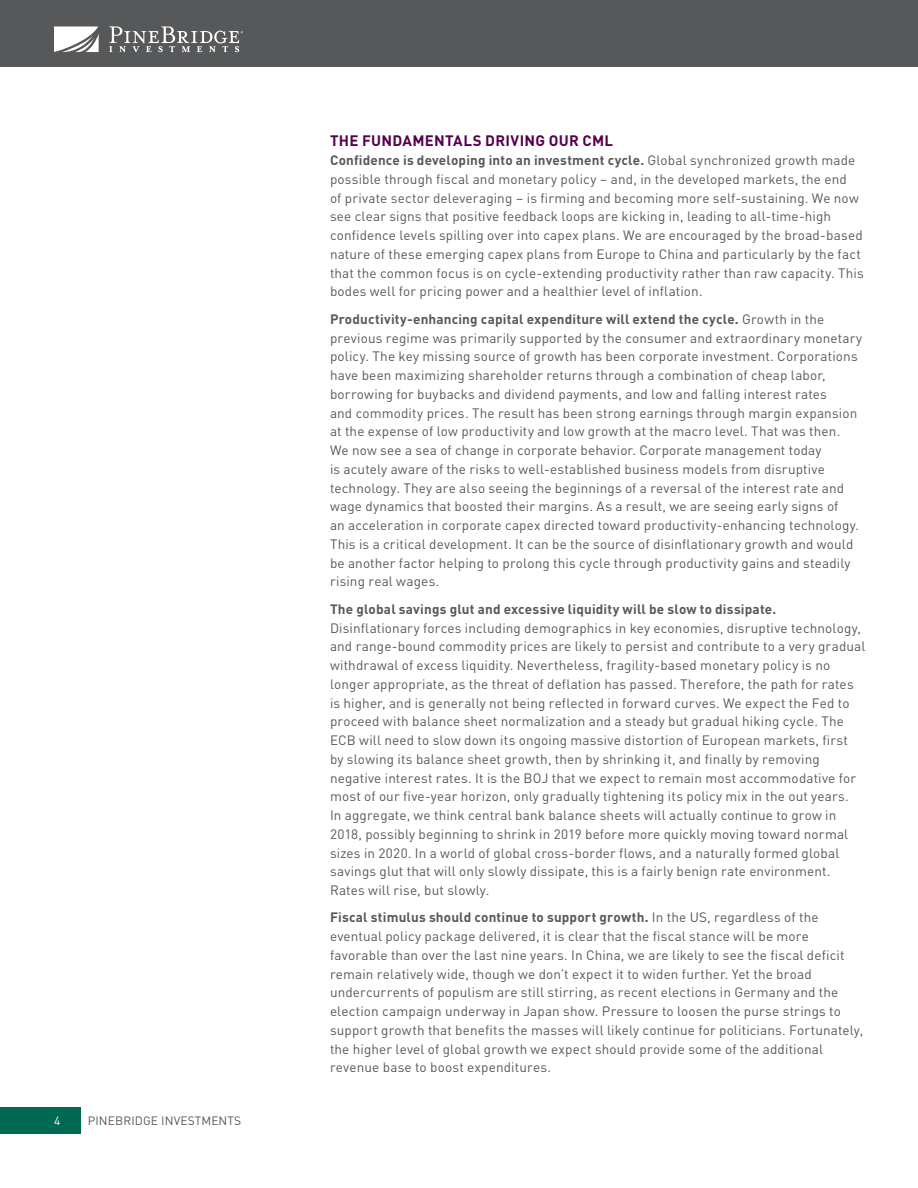
<style>
.page{position:relative;width:918px;height:1188px;background:#fff}
.page>*{position:absolute;margin:0;border:0;box-sizing:border-box;transform-origin:0 0}
.t1{font:700 15px "DINOT";letter-spacing:.015em;color:#56004e}
.t2{font:13.5px/18.8px "DINOT";letter-spacing:.01em;color:#57585a}
.t3{font:700 13.5px "DINOT";letter-spacing:.015em;color:#57585a}
.t4{font:12px "DINOT";letter-spacing:.01em;color:#57585a}
.t5{font:12px "DINOT";color:#fff}
.s1{font-weight:700}
</style>
<div class="page">
<div style="left:0;top:0;width:918px;height:67px;background:#57585a"></div>
<svg style="left:54px;top:27px;width:45px;height:25px"></svg>
<svg style="left:109px;top:26px;width:134px;height:26px"></svg>
<div style="left:0;top:1107px;width:81px;height:27px;background:#006951"></div>
<p class="t5" style="left:54px;top:1112px;width:8px">4</p>
<p class="t4" style="left:88px;top:1112px;width:155px">PINEBRIDGE INVESTMENTS</p>
<p class="t1" style="left:330px;top:129px;width:284px">THE FUNDAMENTALS DRIVING OUR CML</p>
<p class="t2" style="left:330px;top:150px;width:535px"><span class="s1">Confidence is developing into an investment cycle.</span> Global synchronized growth made possible through fiscal and monetary policy – and, in the developed markets, the end<br>of private sector deleveraging – is firming and becoming more self-sustaining. We now see clear signs that positive feedback loops are kicking in, leading to all-time-high confidence levels spilling over into capex plans. We are encouraged by the broad-based nature of these emerging capex plans from Europe to China and particularly by the fact that the common focus is on cycle-extending productivity rather than raw capacity. This bodes well for pricing power and a healthier level of inflation.</p>
<p class="t2" style="left:330px;top:308px;width:534px"><span class="s1">Productivity-enhancing capital expenditure will extend the cycle.</span> Growth in the previous regime was primarily supported by the consumer and extraordinary monetary policy. The key missing source of growth has been corporate investment. Corporations have been maximizing shareholder returns through a combination of cheap labor, borrowing for buybacks and dividend payments, and low and falling interest rates<br>and commodity prices. The result has been strong earnings through margin expansion at the expense of low productivity and low growth at the macro level. That was then.<br>We now see a sea of change in corporate behavior. Corporate management today<br>is acutely aware of the risks to well-established business models from disruptive technology. They are also seeing the beginnings of a reversal of the interest rate and wage dynamics that boosted their margins. As a result, we are seeing early signs of<br>an acceleration in corporate capex directed toward productivity-enhancing technology.<br>This is a critical development. It can be the source of disinflationary growth and would be another factor helping to prolong this cycle through productivity gains and steadily rising real wages.</p>
<p class="t3" style="left:330px;top:598px;width:448px">The global savings glut and excessive liquidity will be slow to dissipate.</p>
<p class="t2" style="left:330px;top:617px;width:537px">Disinflationary forces including demographics in key economies, disruptive technology, and range-bound commodity prices are likely to persist and contribute to a very gradual withdrawal of excess liquidity. Nevertheless, fragility-based monetary policy is no longer appropriate, as the threat of deflation has passed. Therefore, the path for rates is higher, and is generally not being reflected in forward curves. We expect the Fed to proceed with balance sheet normalization and a steady but gradual hiking cycle. The ECB will need to slow down its ongoing massive distortion of European markets, first<br>by slowing its balance sheet growth, then by shrinking it, and finally by removing negative interest rates. It is the BOJ that we expect to remain most accommodative for most of our five-year horizon, only gradually tightening its policy mix in the out years.<br>In aggregate, we think central bank balance sheets will actually continue to grow in 2018, possibly beginning to shrink in 2019 before more quickly moving toward normal sizes in 2020. In a world of global cross-border flows, and a naturally formed global savings glut that will only slowly dissipate, this is a fairly benign rate environment.<br>Rates will rise, but slowly.</p>
<p class="t2" style="left:330px;top:907px;width:535px"><span class="s1">Fiscal stimulus should continue to support growth.</span> In the US, regardless of the eventual policy package delivered, it is clear that the fiscal stance will be more favorable than over the last nine years. In China, we are likely to see the fiscal deficit remain relatively wide, though we don’t expect it to widen further. Yet the broad undercurrents of populism are still stirring, as recent elections in Germany and the election campaign underway in Japan show. Pressure to loosen the purse strings to support growth that benefits the masses will likely continue for politicians. Fortunately, the higher level of global growth we expect should provide some of the additional revenue base to boost expenditures.</p>
</div>
